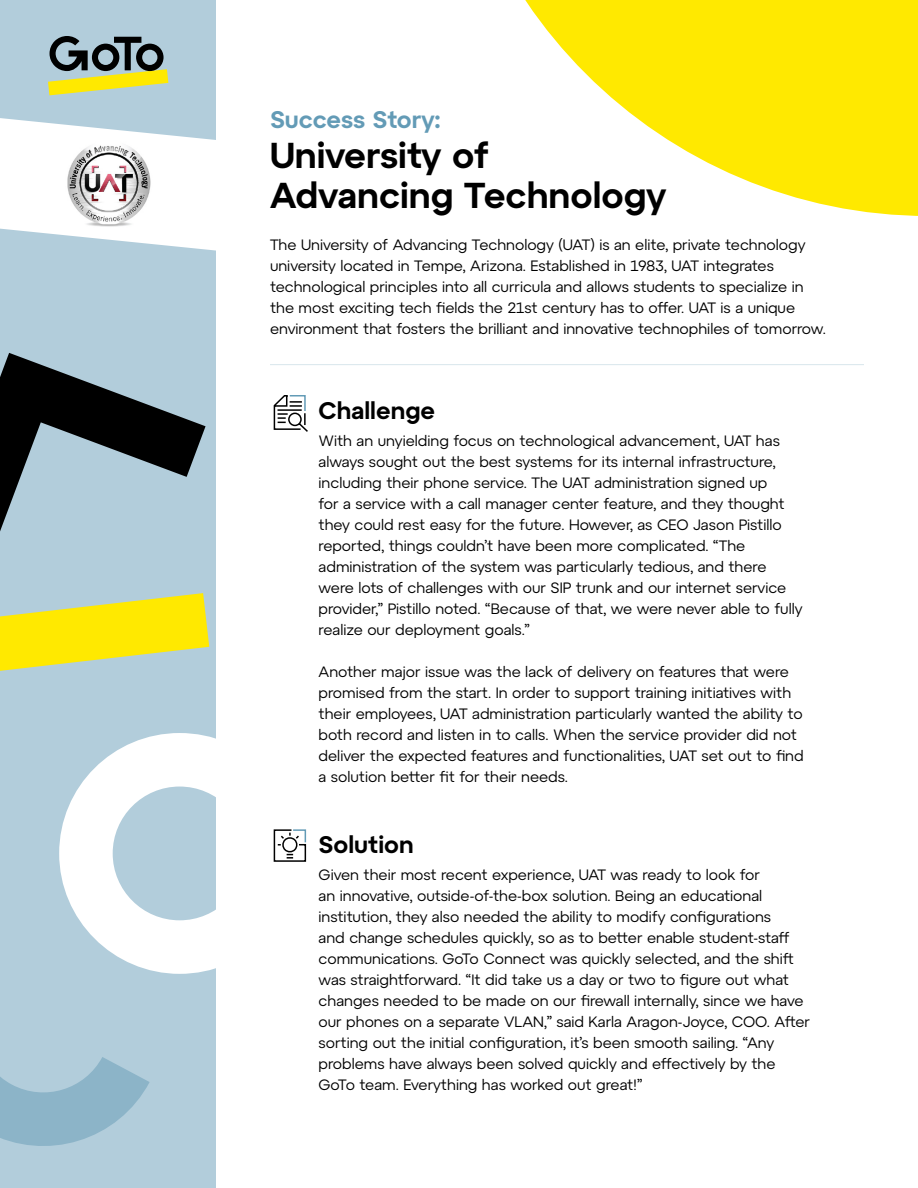
<style>
.page{position:relative;width:918px;height:1188px;background:#fff}
.page>*{position:absolute;margin:0;border:0;box-sizing:border-box;transform-origin:0 0}
.t1{font:600 36px/40.2px "Atyp Text";color:#000}
.t2{font:600 24px "Atyp Text";color:#000}
.t3{font:600 24px "Atyp Text";color:#639bb6}
.t4{font:15px/21px "Atyp Text";color:#000}
</style>
<div class="page">
<div style="left:0;top:0;width:216px;height:1188px;background:#b2cddb"></div>
<svg style="left:0;top:118px;width:216px;height:133px;fill:#fff"></svg>
<svg style="left:525px;top:0;width:393px;height:216px;fill:#ffe900"></svg>
<hr style="left:270px;top:364px;width:594px;height:1px;background:#d9e6ec">
<svg style="left:48px;top:36px;width:120px;height:59px"></svg>
<img style="left:66px;top:140px;width:87px;height:87px">
<svg style="left:0;top:353px;width:206px;height:179px"></svg>
<svg style="left:0;top:593px;width:209px;height:78px"></svg>
<svg style="left:59px;top:733px;width:157px;height:241px;fill:#fff"></svg>
<svg style="left:0;top:969px;width:150px;height:177px"></svg>
<svg style="left:273px;top:395px;width:35px;height:37px"></svg>
<svg style="left:273px;top:829px;width:34px;height:33px"></svg>
<h2 class="t3" style="left:270px;top:101px;width:172px">Success Story:</h2>
<h1 class="t1" style="left:270px;top:134px;width:398px">University of<br>Advancing Technology</h1>
<p class="t4" style="left:270px;top:234px;width:557px">The University of Advancing Technology (UAT) is an elite, private technology university located in Tempe, Arizona. Established in 1983, UAT integrates technological principles into all curricula and allows students to specialize in the most exciting tech fields the 21st century has to offer. UAT is a unique environment that fosters the brilliant and innovative technophiles of tomorrow.</p>
<h2 class="t2" style="left:319px;top:392px;width:118px">Challenge</h2>
<p class="t4" style="left:319px;top:429px;width:486px">With an unyielding focus on technological advancement, UAT has always sought out the best systems for its internal infrastructure, including their phone service. The UAT administration signed up<br>for a service with a call manager center feature, and they thought they could rest easy for the future. However, as CEO Jason Pistillo reported, things couldn’t have been more complicated. “The administration of the system was particularly tedious, and there were lots of challenges with our SIP trunk and our internet service provider,” Pistillo noted. “Because of that, we were never able to fully realize our deployment goals.”</p>
<p class="t4" style="left:319px;top:660px;width:487px">Another major issue was the lack of delivery on features that were promised from the start. In order to support training initiatives with their employees, UAT administration particularly wanted the ability to both record and listen in to calls. When the service provider did not deliver the expected features and functionalities, UAT set out to find a solution better fit for their needs.</p>
<h2 class="t2" style="left:319px;top:826px;width:97px">Solution</h2>
<p class="t4" style="left:319px;top:863px;width:493px">Given their most recent experience, UAT was ready to look for<br>an innovative, outside-of-the-box solution. Being an educational institution, they also needed the ability to modify configurations<br>and change schedules quickly, so as to better enable student-staff communications. GoTo Connect was quickly selected, and the shift was straightforward. “It did take us a day or two to figure out what changes needed to be made on our firewall internally, since we have our phones on a separate VLAN,” said Karla Aragon-Joyce, COO. After sorting out the initial configuration, it’s been smooth sailing. “Any problems have always been solved quickly and effectively by the GoTo team. Everything has worked out great!”</p>
</div>
